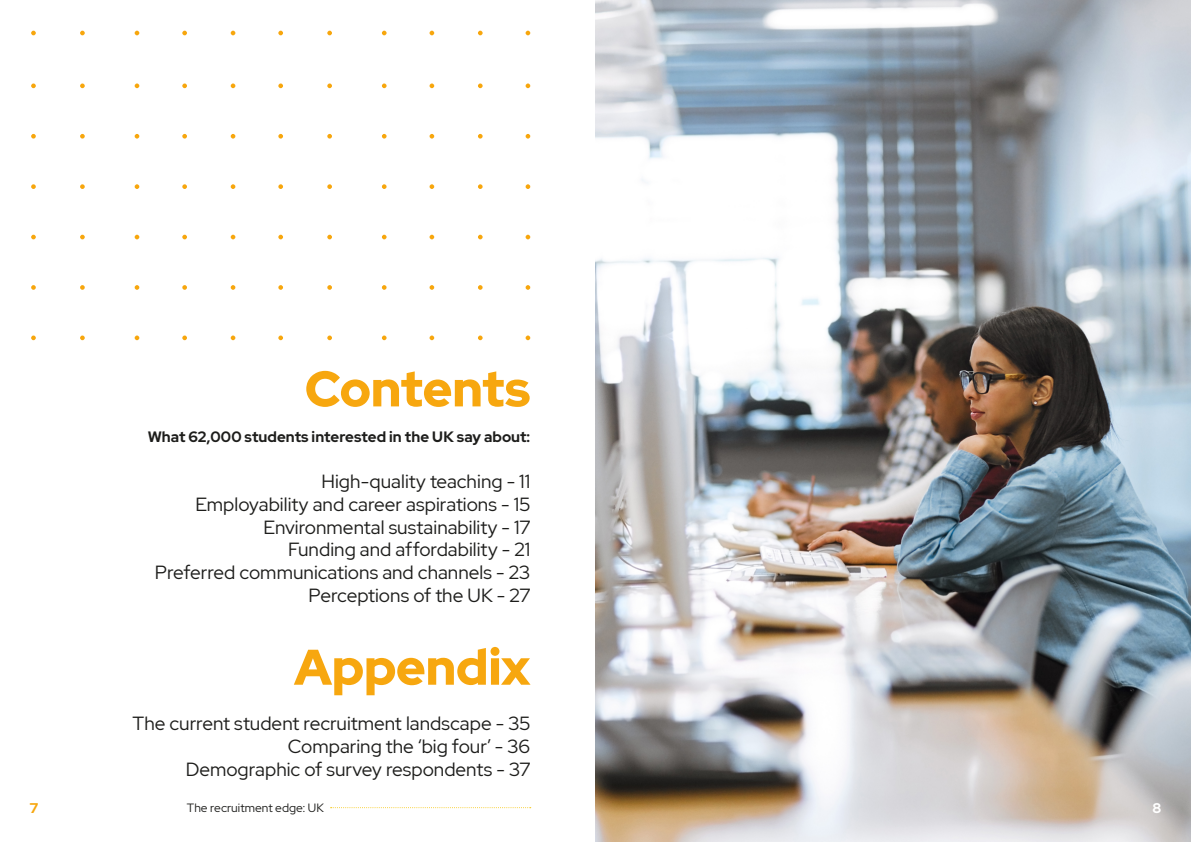
<style>
.page{position:relative;width:1191px;height:842px;background:#fff}
.page>*{position:absolute;margin:0;border:0;box-sizing:border-box;transform-origin:0 0}
.t1{font:900 50px "Red Hat Display";letter-spacing:-.005em;color:#f7a70f}
.t2{font:19px/22.8px "Red Hat Display";color:#1d1d1b;text-align:right}
.t3{font:700 15px "Red Hat Display";color:#1d1d1b}
.t4{font:700 14px "Red Hat Display";color:#f7a70f}
.t5{font:700 14px "Red Hat Display";color:#fff}
.t6{font:12px "Red Hat Display";color:#1d1d1b}
</style>
<div class="page">
<svg style="left:331px;top:807px;width:200px;height:1px"></svg>
<img style="left:595px;top:0;width:596px;height:842px">
<svg style="left:80px;top:31px;width:5px;height:4px"></svg>
<svg style="left:31px;top:31px;width:5px;height:4px"></svg>
<svg style="left:327px;top:31px;width:5px;height:4px"></svg>
<svg style="left:278px;top:31px;width:5px;height:4px"></svg>
<svg style="left:231px;top:31px;width:4px;height:4px"></svg>
<svg style="left:182px;top:31px;width:5px;height:4px"></svg>
<svg style="left:135px;top:31px;width:4px;height:4px"></svg>
<svg style="left:525px;top:31px;width:5px;height:4px"></svg>
<svg style="left:478px;top:31px;width:4px;height:4px"></svg>
<svg style="left:429px;top:31px;width:5px;height:4px"></svg>
<svg style="left:382px;top:31px;width:4px;height:4px"></svg>
<svg style="left:80px;top:184px;width:5px;height:5px"></svg>
<svg style="left:80px;top:235px;width:5px;height:4px"></svg>
<svg style="left:31px;top:184px;width:5px;height:5px"></svg>
<svg style="left:31px;top:235px;width:5px;height:4px"></svg>
<svg style="left:80px;top:84px;width:5px;height:4px"></svg>
<svg style="left:80px;top:134px;width:5px;height:5px"></svg>
<svg style="left:31px;top:84px;width:5px;height:4px"></svg>
<svg style="left:31px;top:134px;width:5px;height:5px"></svg>
<svg style="left:80px;top:285px;width:5px;height:5px"></svg>
<svg style="left:80px;top:335px;width:5px;height:5px"></svg>
<svg style="left:31px;top:285px;width:5px;height:5px"></svg>
<svg style="left:31px;top:335px;width:5px;height:5px"></svg>
<svg style="left:327px;top:184px;width:5px;height:5px"></svg>
<svg style="left:327px;top:235px;width:5px;height:4px"></svg>
<svg style="left:278px;top:184px;width:5px;height:5px"></svg>
<svg style="left:278px;top:235px;width:5px;height:4px"></svg>
<svg style="left:231px;top:184px;width:4px;height:5px"></svg>
<svg style="left:231px;top:235px;width:4px;height:4px"></svg>
<svg style="left:182px;top:184px;width:5px;height:5px"></svg>
<svg style="left:182px;top:235px;width:5px;height:4px"></svg>
<svg style="left:135px;top:184px;width:4px;height:5px"></svg>
<svg style="left:135px;top:235px;width:4px;height:4px"></svg>
<svg style="left:327px;top:84px;width:5px;height:4px"></svg>
<svg style="left:327px;top:134px;width:5px;height:5px"></svg>
<svg style="left:278px;top:84px;width:5px;height:4px"></svg>
<svg style="left:278px;top:134px;width:5px;height:5px"></svg>
<svg style="left:231px;top:84px;width:4px;height:4px"></svg>
<svg style="left:231px;top:134px;width:4px;height:5px"></svg>
<svg style="left:182px;top:84px;width:5px;height:4px"></svg>
<svg style="left:182px;top:134px;width:5px;height:5px"></svg>
<svg style="left:135px;top:84px;width:4px;height:4px"></svg>
<svg style="left:135px;top:134px;width:4px;height:5px"></svg>
<svg style="left:327px;top:285px;width:5px;height:5px"></svg>
<svg style="left:327px;top:335px;width:5px;height:5px"></svg>
<svg style="left:278px;top:285px;width:5px;height:5px"></svg>
<svg style="left:278px;top:335px;width:5px;height:5px"></svg>
<svg style="left:231px;top:285px;width:4px;height:5px"></svg>
<svg style="left:231px;top:335px;width:4px;height:5px"></svg>
<svg style="left:182px;top:285px;width:5px;height:5px"></svg>
<svg style="left:182px;top:335px;width:5px;height:5px"></svg>
<svg style="left:135px;top:285px;width:4px;height:5px"></svg>
<svg style="left:135px;top:335px;width:4px;height:5px"></svg>
<svg style="left:525px;top:184px;width:5px;height:5px"></svg>
<svg style="left:525px;top:235px;width:5px;height:4px"></svg>
<svg style="left:478px;top:184px;width:4px;height:5px"></svg>
<svg style="left:478px;top:235px;width:4px;height:4px"></svg>
<svg style="left:429px;top:184px;width:5px;height:5px"></svg>
<svg style="left:429px;top:235px;width:5px;height:4px"></svg>
<svg style="left:382px;top:184px;width:4px;height:5px"></svg>
<svg style="left:382px;top:235px;width:4px;height:4px"></svg>
<svg style="left:525px;top:84px;width:5px;height:4px"></svg>
<svg style="left:525px;top:134px;width:5px;height:5px"></svg>
<svg style="left:478px;top:84px;width:4px;height:4px"></svg>
<svg style="left:478px;top:134px;width:4px;height:5px"></svg>
<svg style="left:429px;top:84px;width:5px;height:4px"></svg>
<svg style="left:429px;top:134px;width:5px;height:5px"></svg>
<svg style="left:382px;top:84px;width:4px;height:4px"></svg>
<svg style="left:382px;top:134px;width:4px;height:5px"></svg>
<svg style="left:525px;top:285px;width:5px;height:5px"></svg>
<svg style="left:525px;top:335px;width:5px;height:5px"></svg>
<svg style="left:478px;top:285px;width:4px;height:5px"></svg>
<svg style="left:478px;top:335px;width:4px;height:5px"></svg>
<svg style="left:429px;top:285px;width:5px;height:5px"></svg>
<svg style="left:429px;top:335px;width:5px;height:5px"></svg>
<svg style="left:382px;top:285px;width:4px;height:5px"></svg>
<svg style="left:382px;top:335px;width:4px;height:5px"></svg>
<h1 class="t1" style="left:305px;top:356px;width:227px">Contents</h1>
<p class="t3" style="left:148px;top:427px;width:384px">What 62,000 students interested in the UK say about:</p>
<p class="t2" style="left:155px;top:469px;width:377px">High-quality teaching - 11<br>Employability and career aspirations - 15<br>Environmental sustainability - 17<br>Funding and affordability - 21<br>Preferred communications and channels - 23<br>Perceptions of the UK - 27</p>
<h1 class="t1" style="left:294px;top:634px;width:238px">Appendix</h1>
<p class="t2" style="left:133px;top:712px;width:399px">The current student recruitment landscape - 35<br>Comparing the ‘big four’ - 36<br>Demographic of survey respondents - 37</p>
<p class="t4" style="left:30px;top:799px;width:10px">7</p>
<p class="t5" style="left:1152px;top:799px;width:10px">8</p>
<p class="t6" style="left:187px;top:799px;width:138px">The recruitment edge: UK</p>
</div>
